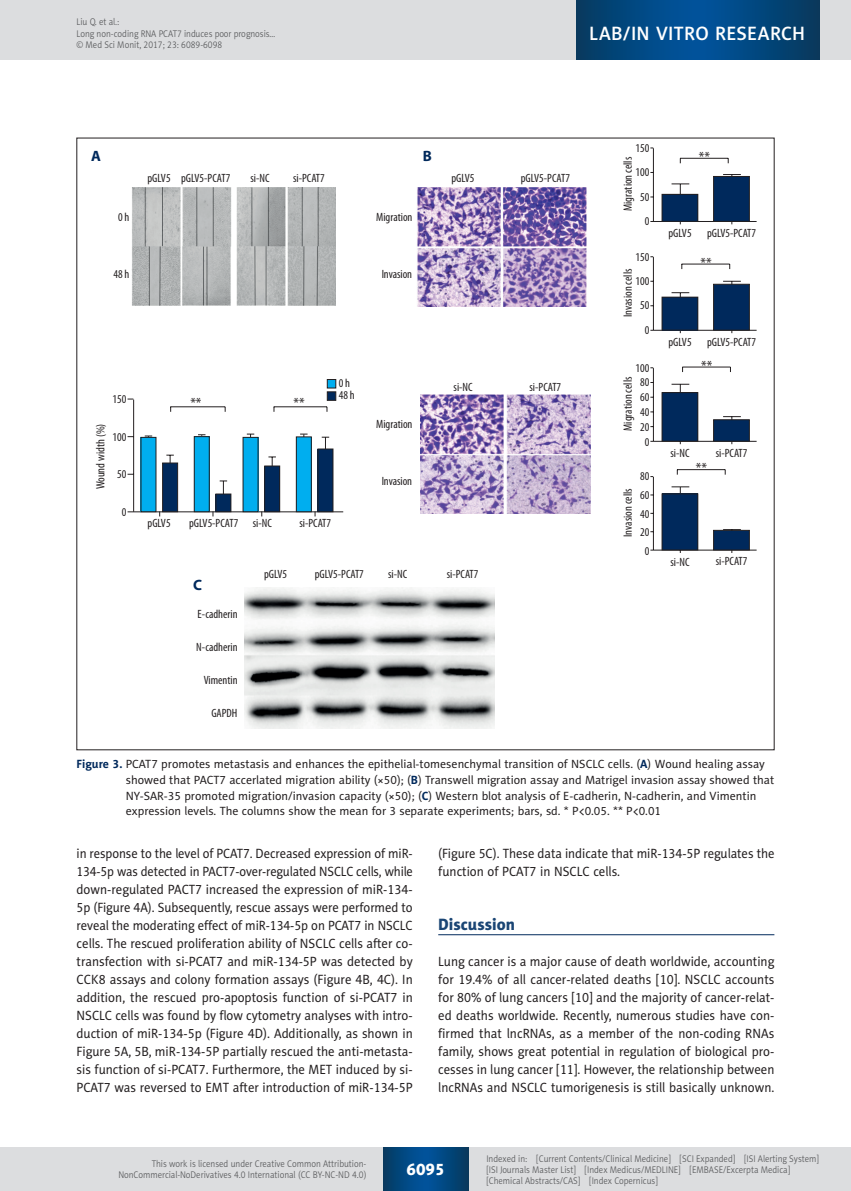
<style>
.page{position:relative;width:851px;height:1191px;background:#fff}
.page>*{position:absolute;margin:0;border:0;box-sizing:border-box;transform-origin:0 0}
.t1{font:19.5px "Naomi Sans EFN Medium";letter-spacing:.01em;color:#fff}
.MSM_Headline_1{font:16.5px "Naomi Sans EFN Heavy";color:#1a4574}
.t2{font:16.5px "Naomi Sans EFN Heavy";color:#fff}
.t3{font:condensed 15px "Myriad Pro";color:#231f20}
.t4{font:700 15px "Myriad Pro";color:#00295c}
.MSM_Body{font:13.5px/18px "Naomi Sans EFN";color:#231f20;text-align:justify;scale:.93 1}
.MSM_Body-2{font:13.5px/18px "Naomi Sans EFN";color:#231f20;text-align:justify;scale:.95 1}
.MSM_Body-3{font:13.5px/18px "Naomi Sans EFN";color:#231f20;scale:.94 1}
.MSM_Rycina_tytul{font:12px/15.8px "Naomi Sans EFN";color:#231f20}
.t5{font:condensed 12px/24.3px "Myriad Pro";color:#231f20;text-align:right}
.t6{font:9.75px/11.2px "Naomi Sans EFN Light";color:#57585a;scale:.9 1}
.s1{font-weight:700;color:#00295c}
</style>
<div class="page">
<hr style="left:438px;top:934px;width:336px;height:1px;background:#00295c">
<img style="left:132px;top:188px;width:203px;height:117px">
<img style="left:417px;top:188px;width:169px;height:119px">
<img style="left:420px;top:394px;width:170px;height:119px">
<img style="left:244px;top:587px;width:251px;height:141px">
<hr style="left:650px;top:221px;width:106px;height:1px;background:#231f20">
<hr style="left:653px;top:148px;width:1px;height:73px;background:#231f20">
<hr style="left:680px;top:158px;width:48px;height:1px;background:#231f20">
<svg style="left:661px;top:174px;width:80px;height:51px"></svg>
<div style="left:713px;top:176px;width:36px;height:46px;background:#00295c;border:1px solid #231f20"></div>
<hr style="left:650px;top:330px;width:106px;height:1px;background:#231f20">
<hr style="left:653px;top:257px;width:1px;height:73px;background:#231f20">
<hr style="left:681px;top:264px;width:48px;height:1px;background:#231f20">
<svg style="left:661px;top:280px;width:80px;height:54px"></svg>
<div style="left:713px;top:284px;width:36px;height:46px;background:#00295c;border:1px solid #231f20"></div>
<hr style="left:650px;top:441px;width:106px;height:1px;background:#231f20">
<hr style="left:653px;top:368px;width:1px;height:73px;background:#231f20">
<svg style="left:671px;top:384px;width:18px;height:1px"></svg>
<hr style="left:679px;top:385px;width:1px;height:59px;background:#231f20">
<hr style="left:682px;top:367px;width:48px;height:1px;background:#231f20">
<svg style="left:661px;top:392px;width:80px;height:53px"></svg>
<div style="left:713px;top:419px;width:36px;height:22px;background:#00295c;border:1px solid #231f20"></div>
<hr style="left:127px;top:511px;width:216px;height:1px;background:#231f20">
<hr style="left:133px;top:399px;width:1px;height:112px;background:#231f20">
<hr style="left:170px;top:406px;width:55px;height:1px;background:#231f20">
<hr style="left:274px;top:406px;width:53px;height:1px;background:#231f20">
<div style="left:162px;top:462px;width:16px;height:50px;background:#00295c;border:1px solid #231f20"></div>
<div style="left:327px;top:379px;width:9px;height:9px;background:#00aeef;border:1px solid #231f20"></div>
<div style="left:327px;top:391px;width:9px;height:10px;background:#00295c;border:1px solid #231f20"></div>
<hr style="left:650px;top:550px;width:106px;height:1px;background:#231f20">
<hr style="left:653px;top:477px;width:1px;height:73px;background:#231f20">
<svg style="left:671px;top:486px;width:18px;height:1px"></svg>
<hr style="left:679px;top:487px;width:1px;height:66px;background:#231f20">
<hr style="left:677px;top:469px;width:48px;height:1px;background:#231f20">
<svg style="left:661px;top:493px;width:80px;height:60px"></svg>
<div style="left:713px;top:530px;width:36px;height:20px;background:#00295c;border:1px solid #231f20"></div>
<svg style="left:140px;top:435px;width:34px;height:81px"></svg>
<svg style="left:193px;top:433px;width:141px;height:84px"></svg>
<div style="left:0;top:1148px;width:850px;height:43px;background:#dcdddf"></div>
<svg style="left:383px;top:1147px;width:85px;height:43px"></svg>
<div style="left:0;top:0;width:850px;height:60px;background:#dcdddf"></div>
<svg style="left:576px;top:0;width:243px;height:60px"></svg>
<p class="t6" style="left:77px;top:16px;width:222px">Liu Q. et al.:<br>Long non-coding RNA PCAT7 induces poor prognosis… © Med Sci Monit, 2017; 23: 6089-6098</p>
<h1 class="t1" style="left:589px;top:22px;width:217px">LAB/IN VITRO RESEARCH</h1>
<p class="t4" style="left:91px;top:147px;width:11px">A</p>
<p class="t5" style="left:118px;top:205px;width:13px">0 h</p>
<p class="t5" style="left:147px;top:166px;width:25px">pGLV5</p>
<p class="t4" style="left:423px;top:147px;width:11px">B</p>
<p class="t5" style="left:181px;top:166px;width:51px">pGLV5-PCAT7</p>
<p class="t5" style="left:250px;top:166px;width:21px">si-NC</p>
<p class="t5" style="left:293px;top:166px;width:33px">si-PCAT7</p>
<p class="t5" style="left:451px;top:166px;width:25px">pGLV5</p>
<p class="t5" style="left:520px;top:166px;width:51px">pGLV5-PCAT7</p>
<p class="t5" style="left:376px;top:205px;width:38px">Migration</p>
<p class="t5" style="left:635px;top:136px;width:15px">150<br>100<br>50<br>0</p>
<p class="t5" style="left:615px;top:211px;width:56px;rotate:-90deg">Migration cells</p>
<p class="t3" style="left:698px;top:149px;width:13px">**</p>
<p class="t5" style="left:668px;top:221px;width:25px">pGLV5</p>
<p class="t5" style="left:707px;top:221px;width:51px">pGLV5-PCAT7</p>
<p class="t5" style="left:113px;top:262px;width:17px">48 h</p>
<p class="t5" style="left:381px;top:262px;width:32px">Invasion</p>
<p class="t5" style="left:635px;top:245px;width:15px">150<br>100<br>50<br>0</p>
<p class="t5" style="left:615px;top:317px;width:50px;rotate:-90deg">Invasion cells</p>
<p class="t3" style="left:700px;top:254px;width:13px">**</p>
<p class="t5" style="left:668px;top:330px;width:25px">pGLV5</p>
<p class="t5" style="left:707px;top:330px;width:51px">pGLV5-PCAT7</p>
<p class="t5" style="left:112px;top:387px;width:15px">150</p>
<p class="t5" style="left:112px;top:425px;width:15px">100</p>
<p class="t5" style="left:117px;top:462px;width:11px">50</p>
<p class="t5" style="left:122px;top:500px;width:6px">0</p>
<p class="t5" style="left:88px;top:489px;width:67px;rotate:-90deg">Wound width (%)</p>
<p class="t3" style="left:190px;top:395px;width:13px">**</p>
<p class="t3" style="left:293px;top:395px;width:13px">**</p>
<p class="t5" style="left:339px;top:378px;width:17px;line-height:12px;text-align:left">0 h<br>48 h</p>
<p class="t5" style="left:147px;top:511px;width:25px">pGLV5</p>
<p class="t5" style="left:189px;top:511px;width:51px">pGLV5-PCAT7</p>
<p class="t5" style="left:253px;top:511px;width:21px">si-NC</p>
<p class="t5" style="left:299px;top:511px;width:33px">si-PCAT7</p>
<p class="t5" style="left:376px;top:412px;width:38px">Migration</p>
<p class="t5" style="left:381px;top:469px;width:32px">Invasion</p>
<p class="t5" style="left:453px;top:375px;width:21px">si-NC</p>
<p class="t5" style="left:529px;top:375px;width:33px">si-PCAT7</p>
<p class="t5" style="left:635px;top:360px;width:15px;line-height:14.7px">100<br>80<br>60<br>40<br>20<br>0</p>
<p class="t5" style="left:615px;top:431px;width:56px;rotate:-90deg">Migration cells</p>
<p class="t5" style="left:615px;top:537px;width:50px;rotate:-90deg">Invasion cells</p>
<p class="t5" style="left:640px;top:467px;width:11px;line-height:18.6px;text-align:center">80<br>60<br>40<br>20<br>0</p>
<p class="t3" style="left:701px;top:357px;width:13px">**</p>
<p class="t5" style="left:670px;top:441px;width:21px">si-NC</p>
<p class="t5" style="left:715px;top:441px;width:33px">si-PCAT7</p>
<p class="t3" style="left:695px;top:460px;width:13px">**</p>
<p class="t5" style="left:670px;top:549px;width:21px">si-NC</p>
<p class="t5" style="left:715px;top:549px;width:33px">si-PCAT7</p>
<p class="t4" style="left:193px;top:575px;width:10px">C</p>
<p class="t5" style="left:264px;top:562px;width:25px">pGLV5</p>
<p class="t5" style="left:315px;top:562px;width:51px">pGLV5-PCAT7</p>
<p class="t5" style="left:388px;top:562px;width:21px">si-NC</p>
<p class="t5" style="left:446px;top:562px;width:33px">si-PCAT7</p>
<p class="t5" style="left:198px;top:601px;width:41px">E-cadherin</p>
<p class="t5" style="left:196px;top:634px;width:43px">N-cadherin</p>
<p class="t5" style="left:204px;top:667px;width:35px">Vimentin</p>
<p class="t5" style="left:211px;top:700px;width:28px">GAPDH</p>
<p class="MSM_Rycina_tytul" style="left:126px;top:756px;width:649px;text-indent:-49px"><span class="s1">Figure 3.</span> PCAT7 promotes metastasis and enhances the epithelial-tomesenchymal transition of NSCLC cells. (<span class="s1">A</span>) Wound healing assay showed that PACT7 accerlated migration ability (×50); (<span class="s1">B</span>) Transwell migration assay and Matrigel invasion assay showed that NY-SAR-35 promoted migration/invasion capacity (×50); (<span class="s1">C</span>) Western blot analysis of E-cadherin, N-cadherin, and Vimentin expression levels. The columns show the mean for 3 separate experiments; bars, sd. * P&lt;0.05. ** P&lt;0.01</p>
<p class="MSM_Body" style="left:77px;top:844px;width:363px">in response to the level of PCAT7. Decreased expression of miR-134-5p was detected in PACT7-over-regulated NSCLC cells, while down-regulated PACT7 increased the expression of miR-134- 5p (Figure 4A). Subsequently, rescue assays were performed to reveal the moderating effect of miR-134-5p on PCAT7 in NSCLC cells. The rescued proliferation ability of NSCLC cells after co&shy;transfection with si-PCAT7 and miR-134-5P was detected by CCK8 assays and colony formation assays (Figure 4B, 4C). In addition, the rescued pro-apoptosis function of si-PCAT7 in NSCLC cells was found by flow cytometry analyses with intro&shy;duction of miR-134-5p (Figure 4D). Additionally, as shown in Figure 5A, 5B, miR-134-5P partially rescued the anti-metasta&shy;sis function of si-PCAT7. Furthermore, the MET induced by si-PCAT7 was reversed to EMT after introduction of miR-134-5P</p>
<p class="MSM_Body-3" style="left:438px;top:844px;width:359px">(Figure 5C). These data indicate that miR-134-5P regulates the function of PCAT7 in NSCLC cells.</p>
<p class="MSM_Headline_1" style="left:438px;top:914px;width:78px">Discussion</p>
<p class="MSM_Body-2" style="left:438px;top:952px;width:355px">Lung cancer is a major cause of death worldwide, accounting for 19.4% of all cancer-related deaths [10]. NSCLC accounts for 80% of lung cancers [10] and the majority of cancer-relat&shy;ed deaths worldwide. Recently, numerous studies have con&shy;firmed that lncRNAs, as a member of the non-coding RNAs family, shows great potential in regulation of biological pro&shy;cesses in lung cancer [11]. However, the relationship between lncRNAs and NSCLC tumorigenesis is still basically unknown.</p>
<p class="t6" style="left:118px;top:1158px;width:277px;text-align:right">This work is licensed under Creative Common Attribution-<br>NonCommercial-NoDerivatives 4.0 International (CC BY-NC-ND 4.0)</p>
<p class="t2" style="left:406px;top:1159px;width:40px">6095</p>
<p class="t6" style="left:486px;top:1152px;width:371px">Indexed in: [Current Contents/Clinical Medicine] [SCI Expanded] [ISI Alerting System] [ISI Journals Master List] [Index Medicus/MEDLINE] [EMBASE/Excerpta Medica] [Chemical Abstracts/CAS] [Index Copernicus]</p>
</div>
